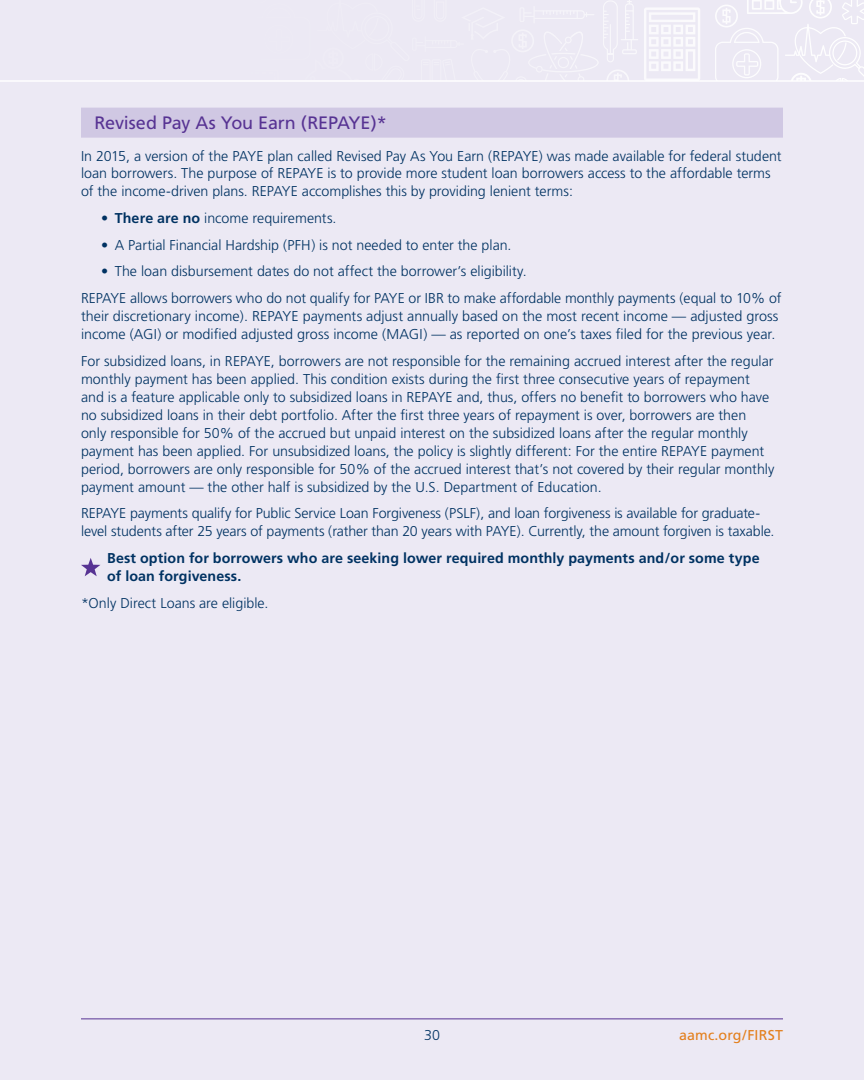
<style>
.page{position:relative;width:864px;height:1080px;background:#ece9f4}
.page>*{position:absolute;margin:0;border:0;box-sizing:border-box;transform-origin:0 0}
.H3_Repayment_Plans_I{font:18px "Frutiger";letter-spacing:-.01em;color:#573393}
.Body{font:300 14.25px/18px "Frutiger";color:#003262}
.Body_Bullets{font:300 14.25px "Frutiger";color:#003262}
.Body-2{font:700 14.25px/18px "Frutiger";letter-spacing:.005em;color:#003262}
.t1{font:14.25px "Frutiger";letter-spacing:.01em;color:#e37f1c}
.s1{font-weight:700}
</style>
<div class="page">
<hr style="left:0;top:80px;width:864px;height:2px;background:#fff">
<hr style="left:81px;top:1018px;width:702px;height:1px;background:#573393">
<svg style="left:644px;top:8px;width:56px;height:72px"></svg>
<svg style="left:715px;top:0;width:149px;height:80px"></svg>
<svg style="left:547px;top:0;width:91px;height:80px"></svg>
<div style="left:81px;top:108px;width:702px;height:30px;background:#d0c8e3"></div>
<svg style="left:81px;top:558px;width:19px;height:18px"></svg>
<p class="H3_Repayment_Plans_I" style="left:94px;top:112px;width:294px">Revised Pay As You Earn (REPAYE)*</p>
<p class="Body" style="left:81px;top:147px;width:702px">In 2015, a version of the PAYE plan called Revised Pay As You Earn (REPAYE) was made available for federal student loan borrowers. The purpose of REPAYE is to provide more student loan borrowers access to the affordable terms of the income-driven plans. REPAYE accomplishes this by providing lenient terms:</p>
<p class="Body_Bullets" style="left:101px;top:210px;width:237px">• <span class="s1">There are no</span> income requirements.</p>
<p class="Body_Bullets" style="left:101px;top:237px;width:412px">• A Partial Financial Hardship (PFH) is not needed to enter the plan.</p>
<p class="Body_Bullets" style="left:101px;top:263px;width:427px">• The loan disbursement dates do not affect the borrower’s eligibility.</p>
<p class="Body" style="left:81px;top:289px;width:702px">REPAYE allows borrowers who do not qualify for PAYE or IBR to make affordable monthly payments (equal to 10% of their discretionary income). REPAYE payments adjust annually based on the most recent income — adjusted gross income (AGI) or modified adjusted gross income (MAGI) — as reported on one’s taxes filed for the previous year.</p>
<p class="Body" style="left:81px;top:352px;width:695px">For subsidized loans, in REPAYE, borrowers are not responsible for the remaining accrued interest after the regular monthly payment has been applied. This condition exists during the first three consecutive years of repayment and is a feature applicable only to subsidized loans in REPAYE and, thus, offers no benefit to borrowers who have no subsidized loans in their debt portfolio. After the first three years of repayment is over, borrowers are then only responsible for 50% of the accrued but unpaid interest on the subsidized loans after the regular monthly payment has been applied. For unsubsidized loans, the policy is slightly different: For the entire REPAYE payment period, borrowers are only responsible for 50% of the accrued interest that’s not covered by their regular monthly payment amount — the other half is subsidized by the U.S. Department of Education.</p>
<p class="Body" style="left:81px;top:505px;width:695px">REPAYE payments qualify for Public Service Loan Forgiveness (PSLF), and loan forgiveness is available for graduate&shy;level students after 25 years of payments (rather than 20 years with PAYE). Currently, the amount forgiven is taxable.</p>
<p class="Body-2" style="left:107px;top:549px;width:654px">Best option for borrowers who are seeking lower required monthly payments and/or some type of loan forgiveness.</p>
<p class="Body" style="left:81px;top:594px;width:189px">*Only Direct Loans are eligible.</p>
<p class="Body" style="left:424px;top:1026px;width:17px">30</p>
<p class="t1" style="left:679px;top:1026px;width:105px">aamc.org/FIRST</p>
</div>
